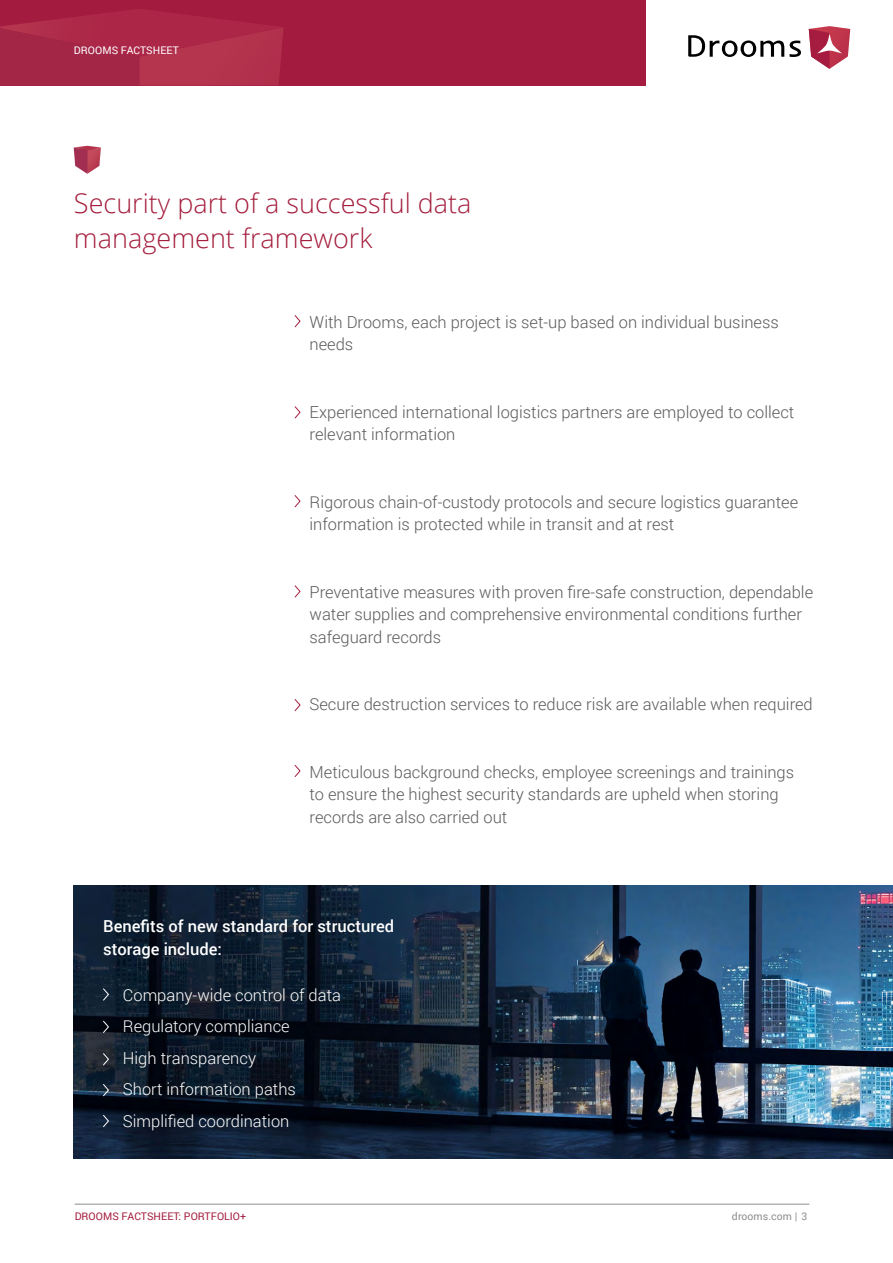
<style>
.page{position:relative;width:893px;height:1263px;background:#fff}
.page>*{position:absolute;margin:0;border:0;box-sizing:border-box;transform-origin:0 0}
.t1{font:300 27px/34.5px "Open Sans";color:#a41e3d}
.t2{font:300 16.5px/22.5px "Roboto";color:#5a5a5a}
.t3{font:300 16.5px/31.5px "Roboto";color:#fff}
.t4{font:500 16.5px/22.5px "Roboto";color:#fff}
.t5{font:10.5px "Roboto";letter-spacing:.005em;color:#a41d3d}
.t6{font:10.5px "Roboto";letter-spacing:.005em;color:#fff}
.t7{font:10.5px "Roboto";letter-spacing:.005em;color:#8d8f8e}
</style>
<div class="page">
<hr style="left:75px;top:1204px;width:734px;height:1px;background:#8e8e8e">
<img style="left:74px;top:886px;width:819px;height:273px">
<svg style="left:74px;top:146px;width:27px;height:28px"></svg>
<div style="left:0;top:0;width:645px;height:86px;background:#a31c40"></div>
<svg style="left:0;top:12px;width:283px;height:74px"></svg>
<svg style="left:809px;top:26px;width:41px;height:43px"></svg>
<svg style="left:688px;top:35px;width:96px;height:22px"></svg>
<svg style="left:790px;top:41px;width:11px;height:16px"></svg>
<svg style="left:294px;top:315px;width:7px;height:13px"></svg>
<svg style="left:294px;top:406px;width:7px;height:13px"></svg>
<svg style="left:294px;top:495px;width:7px;height:13px"></svg>
<svg style="left:294px;top:585px;width:7px;height:13px"></svg>
<svg style="left:294px;top:699px;width:7px;height:13px"></svg>
<svg style="left:294px;top:765px;width:7px;height:12px"></svg>
<svg style="left:102px;top:988px;width:7px;height:13px"></svg>
<svg style="left:102px;top:1020px;width:7px;height:13px"></svg>
<svg style="left:102px;top:1052px;width:7px;height:14px"></svg>
<svg style="left:102px;top:1083px;width:7px;height:14px"></svg>
<svg style="left:102px;top:1114px;width:7px;height:14px"></svg>
<p class="t6" style="left:74px;top:43px;width:107px">DROOMS FACTSHEET</p>
<h1 class="t1" style="left:74px;top:186px;width:399px">Security part of a successful data management framework</h1>
<p class="t2" style="left:310px;top:310px;width:471px">With Drooms, each project is set-up based on individual business needs</p>
<p class="t2" style="left:310px;top:400px;width:486px">Experienced international logistics partners are employed to collect relevant information</p>
<p class="t2" style="left:310px;top:490px;width:490px">Rigorous chain-of-custody protocols and secure logistics guarantee information is protected while in transit and at rest</p>
<p class="t2" style="left:310px;top:580px;width:505px">Preventative measures with proven fire-safe construction, dependable water supplies and comprehensive environmental conditions further safeguard records</p>
<p class="t2" style="left:310px;top:692px;width:505px">Secure destruction services to reduce risk are available when required</p>
<p class="t2" style="left:310px;top:760px;width:486px">Meticulous background checks, employee screenings and trainings to ensure the highest security standards are upheld when storing records are also carried out</p>
<p class="t4" style="left:103px;top:914px;width:293px">Benefits of new standard for structured storage include:</p>
<p class="t3" style="left:123px;top:978px;width:220px">Company-wide control of data<br>Regulatory compliance<br>High transparency<br>Short information paths<br>Simplified coordination</p>
<p class="t5" style="left:75px;top:1209px;width:173px">DROOMS FACTSHEET: PORTFOLIO+</p>
<p class="t7" style="left:732px;top:1209px;width:77px">drooms.com | 3</p>
</div>
